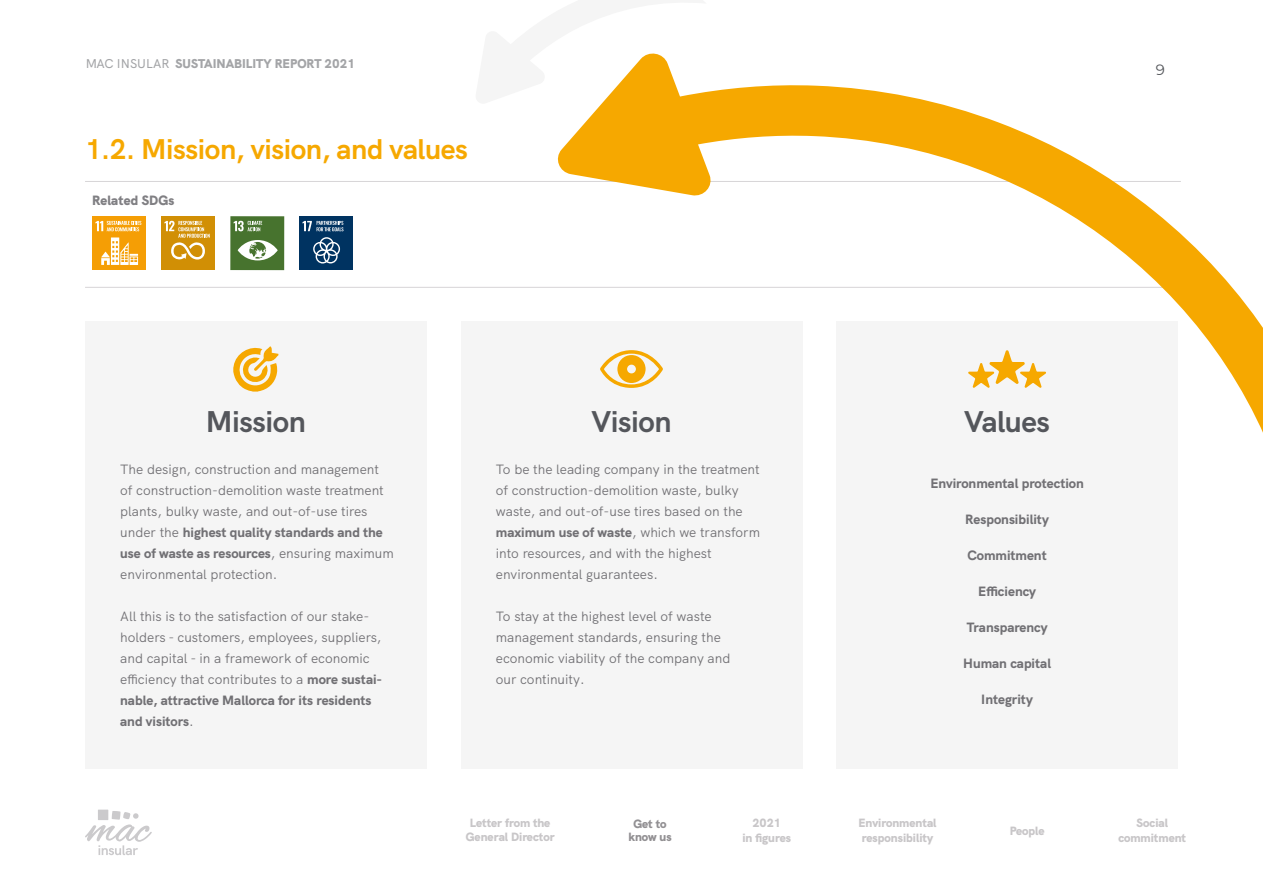
<style>
.page{position:relative;width:1263px;height:893px;background:#fff}
.page>*{position:absolute;margin:0;border:0;box-sizing:border-box;transform-origin:0 0}
.t1{font:700 30px "HK Grotesk";letter-spacing:-.015em;color:#54565b}
.t2{font:700 28.5px "HK Grotesk";letter-spacing:-.015em;color:#f6a800}
.t3{font:15px "Montserrat";color:#54565b}
.t4{font:13.5px/21px "HK Grotesk";color:#717074}
.t5{font:800 13.5px "HK Grotesk";color:#717074}
.t6{font:900 13.5px "HK Grotesk";letter-spacing:.01em;color:#807f83}
.t7{font:900 12.75px "HK Grotesk";color:#54565b}
.t8{font:900 12px/14.4px "HK Grotesk";color:#c8c6c8;text-align:center}
.t9{font:900 12px/13.5px "HK Grotesk";color:#929093;text-align:center}
.s1{font-weight:500}
.s2{font-weight:800}
</style>
<div class="page">
<svg style="left:85px;top:810px;width:67px;height:45px"></svg>
<svg style="left:233px;top:346px;width:45px;height:46px"></svg>
<hr style="left:85px;top:181px;width:1096px;height:1px;background:#d7d5d7">
<hr style="left:85px;top:287px;width:1096px;height:1px;background:#d7d5d7">
<svg style="left:557px;top:53px;width:706px;height:380px"></svg>
<div style="left:92px;top:216px;width:54px;height:54px;background:#f59e05"></div>
<svg style="left:95px;top:221px;width:46px;height:10px"></svg>
<svg style="left:101px;top:237px;width:37px;height:28px"></svg>
<div style="left:230px;top:216px;width:54px;height:54px;background:#47732e"></div>
<svg style="left:234px;top:221px;width:28px;height:10px"></svg>
<svg style="left:238px;top:240px;width:40px;height:20px"></svg>
<div style="left:161px;top:216px;width:54px;height:54px;background:#d18f05"></div>
<svg style="left:164px;top:221px;width:46px;height:39px"></svg>
<div style="left:299px;top:216px;width:54px;height:54px;background:#003361"></div>
<svg style="left:303px;top:221px;width:40px;height:10px"></svg>
<svg style="left:313px;top:237px;width:27px;height:27px"></svg>
<p class="t7" style="left:85px;top:54px;width:272px"><span class="s1">MAC INSULAR</span> SUSTAINABILITY REPORT 2021</p>
<h2 class="t2" style="left:85px;top:127px;width:384px">1.2. Mission, vision, and values</h2>
<p class="t6" style="left:92px;top:189px;width:84px">Related SDGs</p>
<p class="t3" style="left:1156px;top:59px;width:11px">9</p>
<h1 class="t1" style="left:206px;top:398px;width:102px">Mission</h1>
<h1 class="t1" style="left:591px;top:398px;width:82px">Vision</h1>
<h1 class="t1" style="left:964px;top:398px;width:87px">Values</h1>
<p class="t4" style="left:120px;top:457px;width:275px">The design, construction and management of construction-demolition waste treatment plants, bulky waste, and out-of-use tires under the <span class="s2">highest quality standards and the use of waste as resources</span>, ensuring maximum environmental protection.</p>
<p class="t4" style="left:120px;top:605px;width:264px">All this is to the satisfaction of our stake&shy;holders - customers, employees, suppliers, and capital - in a framework of economic efficiency that contributes to a <span class="s2">more sustai&shy;nable, attractive Mallorca for its residents and visitors</span>.</p>
<p class="t4" style="left:496px;top:457px;width:266px">To be the leading company in the treatment of construction-demolition waste, bulky waste, and out-of-use tires based on the <span class="s2">maximum use of waste</span>, which we transform into resources, and with the highest environmental guarantees.</p>
<p class="t4" style="left:496px;top:605px;width:236px">To stay at the highest level of waste management standards, ensuring the economic viability of the company and our continuity.</p>
<p class="t5" style="left:930px;top:472px;width:155px">Environmental protection</p>
<p class="t5" style="left:965px;top:508px;width:85px">Responsibility</p>
<p class="t5" style="left:967px;top:544px;width:81px">Commitment</p>
<p class="t5" style="left:978px;top:580px;width:59px">Efficiency</p>
<p class="t5" style="left:967px;top:616px;width:82px">Transparency</p>
<p class="t5" style="left:963px;top:652px;width:89px">Human capital</p>
<p class="t5" style="left:981px;top:688px;width:53px">Integrity</p>
<p class="t8" style="left:466px;top:815px;width:90px">Letter from the<br>General Director</p>
<p class="t8" style="left:858px;top:815px;width:80px;text-align:left">Environmental responsibility</p>
<p class="t8" style="left:1118px;top:815px;width:69px">Social commitment</p>
<p class="t8" style="left:742px;top:815px;width:50px">2021<br>in figures</p>
<p class="t8" style="left:1010px;top:822px;width:36px">People</p>
<p class="t9" style="left:628px;top:816px;width:45px">Get to know us</p>
</div>
